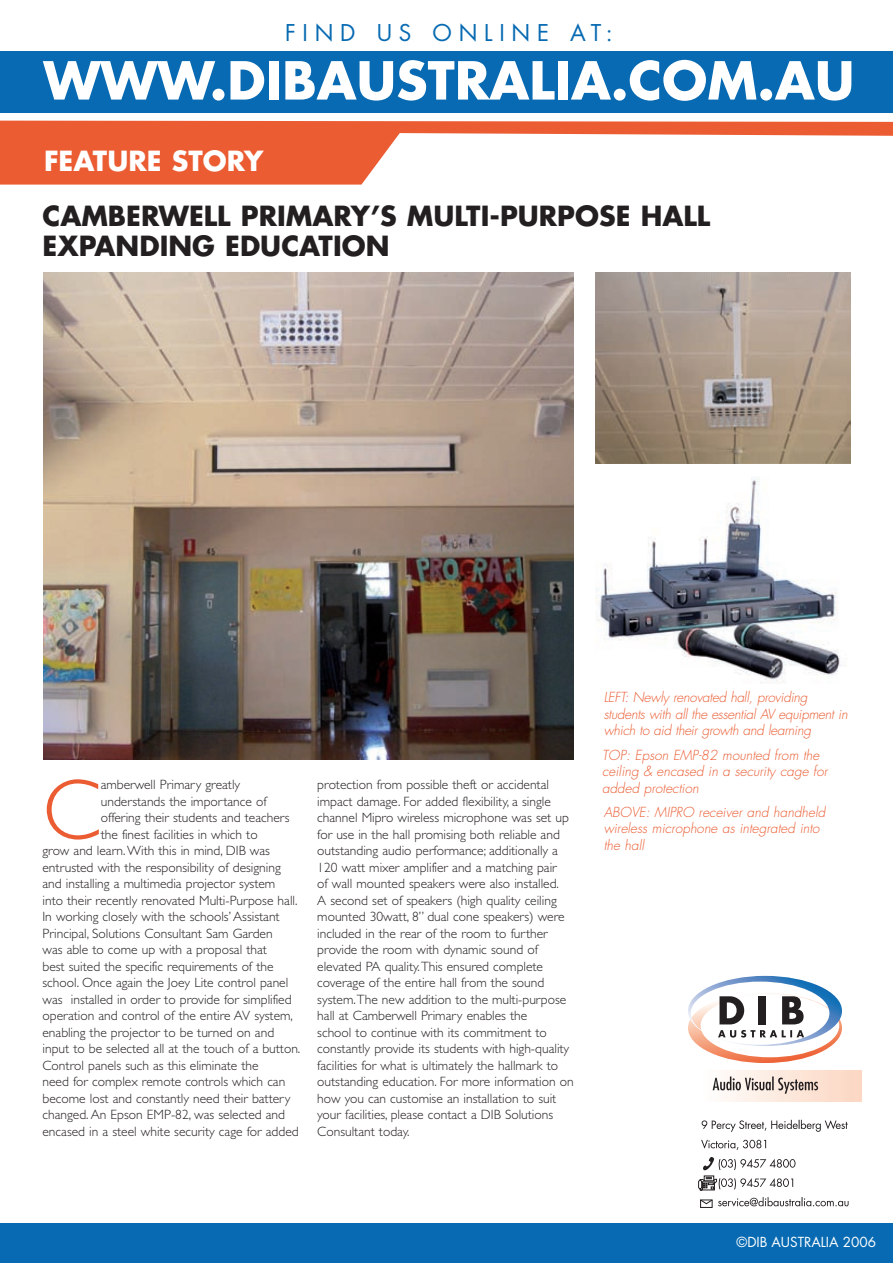
<style>
.page{position:relative;width:893px;height:1263px;background:#fff}
.page>*{position:absolute;margin:0;border:0;box-sizing:border-box;transform-origin:0 0}
.t1{font:300 86.1px "Gill Sans";color:#eb5c32}
.t2{font:700 51px "Futura LT";color:#fff}
.t3{font:700 27px "Futura LT";color:#231f20}
.t4{font:700 27px "Futura LT";color:#fff}
.t5{font:22.5px "Futura LT";letter-spacing:.3em;color:#076ab2}
.t6{font:300 13.5px/16.5px "Gill Sans";color:#231f20}
.t7{font:italic 300 13.5px/16.5px "Futura LT";color:#eb5c32}
.t8{font:italic 300 13.5px/16.5px "Futura LT";letter-spacing:-.02em;color:#eb5c32}
.t9{font:13.5px "Futura LT";color:#fff}
</style>
<div class="page">
<svg style="left:0;top:121px;width:893px;height:64px;fill:#eb5c32"></svg>
<div style="left:0;top:51px;width:893px;height:62px;background:#076ab2"></div>
<div style="left:699px;top:1071px;width:163px;height:31px;background:linear-gradient(to right,#fefffe,#fbd6c1)"></div>
<svg style="left:688px;top:976px;width:154px;height:87px"></svg>
<svg style="left:713px;top:1076px;width:105px;height:18px;background:#c5b9b3"></svg>
<div style="left:700px;top:1199px;width:12px;height:9px;border:1px solid #231f20"></div>
<svg style="left:702px;top:1120px;width:146px;height:12px"></svg>
<svg style="left:701px;top:1140px;width:65px;height:10px"></svg>
<svg style="left:703px;top:1157px;width:92px;height:14px"></svg>
<svg style="left:698px;top:1177px;width:95px;height:14px"></svg>
<svg style="left:700px;top:1197px;width:148px;height:9px"></svg>
<div style="left:0;top:1223px;width:893px;height:40px;background:#076ab2"></div>
<img style="left:43px;top:272px;width:530px;height:487px">
<img style="left:595px;top:272px;width:255px;height:191px">
<img style="left:595px;top:477px;width:246px;height:207px">
<h3 class="t5" style="left:285px;top:18px;width:329px">fi nd US ON LIN E AT:</h3>
<h2 class="t2" style="left:44px;top:47px;width:812px">WWW.DIBAUSTRALIA.COM.AU</h2>
<h3 class="t4" style="left:44px;top:142px;width:33px">FEATURE</h3>
<h3 class="t4" style="left:172px;top:142px;width:20px">STORY</h3>
<h3 class="t3" style="left:43px;top:198px;width:38px">CAMBERWELL</h3>
<h3 class="t3" style="left:241px;top:198px;width:38px">PRIMARY</h3>
<h3 class="t3" style="left:370px;top:198px;width:78px">’S MULTI</h3>
<h3 class="t3" style="left:489px;top:198px;width:48px">-PURPOSE</h3>
<h3 class="t3" style="left:641px;top:198px;width:39px">HALL</h3>
<h3 class="t3" style="left:43px;top:228px;width:36px">EXPAN</h3>
<h3 class="t3" style="left:139px;top:228px;width:39px">DING</h3>
<h3 class="t3" style="left:225px;top:228px;width:55px">EDUCATION</h3>
<h1 class="t1" style="left:43px;top:761px;width:60px">C</h1>
<p class="t6" style="left:101px;top:777px;width:141px">amberwell Primary greatly</p>
<p class="t6" style="left:101px;top:793px;width:167px">understands the importance of</p>
<p class="t6" style="left:101px;top:810px;width:190px">offering their students and teachers</p>
<p class="t6" style="left:101px;top:826px;width:158px">the finest facilities in which to</p>
<p class="t6" style="left:43px;top:843px;width:229px">grow and learn. With this in mind, DIB was</p>
<p class="t6" style="left:43px;top:859px;width:240px">entrusted with the responsibility of designing</p>
<p class="t6" style="left:43px;top:876px;width:234px">and installing a multimedia projector system</p>
<p class="t6" style="left:43px;top:892px;width:256px">into their recently renovated Multi-Purpose hall.</p>
<p class="t6" style="left:43px;top:909px;width:239px">In working closely with the schools’ Assistant</p>
<p class="t6" style="left:43px;top:925px;width:232px">Principal, Solutions Consultant Sam Garden</p>
<p class="t6" style="left:43px;top:942px;width:226px">was able to come up with a proposal that</p>
<p class="t6" style="left:43px;top:958px;width:232px">best suited the specific requirements of the</p>
<p class="t6" style="left:43px;top:975px;width:247px">school. Once again the Joey Lite control panel</p>
<p class="t6" style="left:43px;top:991px;width:251px">was installed in order to provide for simplified</p>
<p class="t6" style="left:43px;top:1008px;width:252px">operation and control of the entire AV system,</p>
<p class="t6" style="left:43px;top:1024px;width:233px">enabling the projector to be turned on and</p>
<p class="t6" style="left:43px;top:1041px;width:259px">input to be selected all at the touch of a button.</p>
<p class="t6" style="left:43px;top:1057px;width:218px">Control panels such as this eliminate the</p>
<p class="t6" style="left:43px;top:1074px;width:244px">need for complex remote controls which can</p>
<p class="t6" style="left:43px;top:1090px;width:249px">become lost and constantly need their battery</p>
<p class="t6" style="left:43px;top:1107px;width:244px">changed. An Epson EMP-82, was selected and</p>
<p class="t6" style="left:43px;top:1123px;width:258px">encased in a steel white security cage for added</p>
<p class="t6" style="left:317px;top:777px;width:258px">protection from possible theft or accidental impact damage. For added flexibility, a single channel Mipro wireless microphone was set up for use in the hall promising both reliable and outstanding audio performance; additionally a 120 watt mixer amplifier and a matching pair<br>of wall mounted speakers were also installed.<br>A second set of speakers (high quality ceiling mounted 30watt, 8” dual cone speakers) were included in the rear of the room to further provide the room with dynamic sound of elevated PA quality. This ensured complete coverage of the entire hall from the sound system. The new addition to the multi-purpose hall at Camberwell Primary enables the<br>school to continue with its commitment to constantly provide its students with high-quality facilities for what is ultimately the hallmark to outstanding education. For more information on how you can customise an installation to suit your facilities, please contact a DIB Solutions Consultant today.</p>
<p class="t8" style="left:604px;top:690px;width:245px">LEFT: Newly renovated hall, providing students with all the essential AV equipment in which to aid their growth and learning</p>
<p class="t7" style="left:602px;top:747px;width:227px">TOP: Epson EMP-82 mounted from the ceiling &amp; encased in a security cage for added protection</p>
<p class="t7" style="left:604px;top:804px;width:223px">ABOVE: MIPRO receiver and handheld wireless microphone as integrated into the hall</p>
<p class="t9" style="left:736px;top:1233px;width:141px">©DIB AUSTRALIA 2006</p>
</div>
